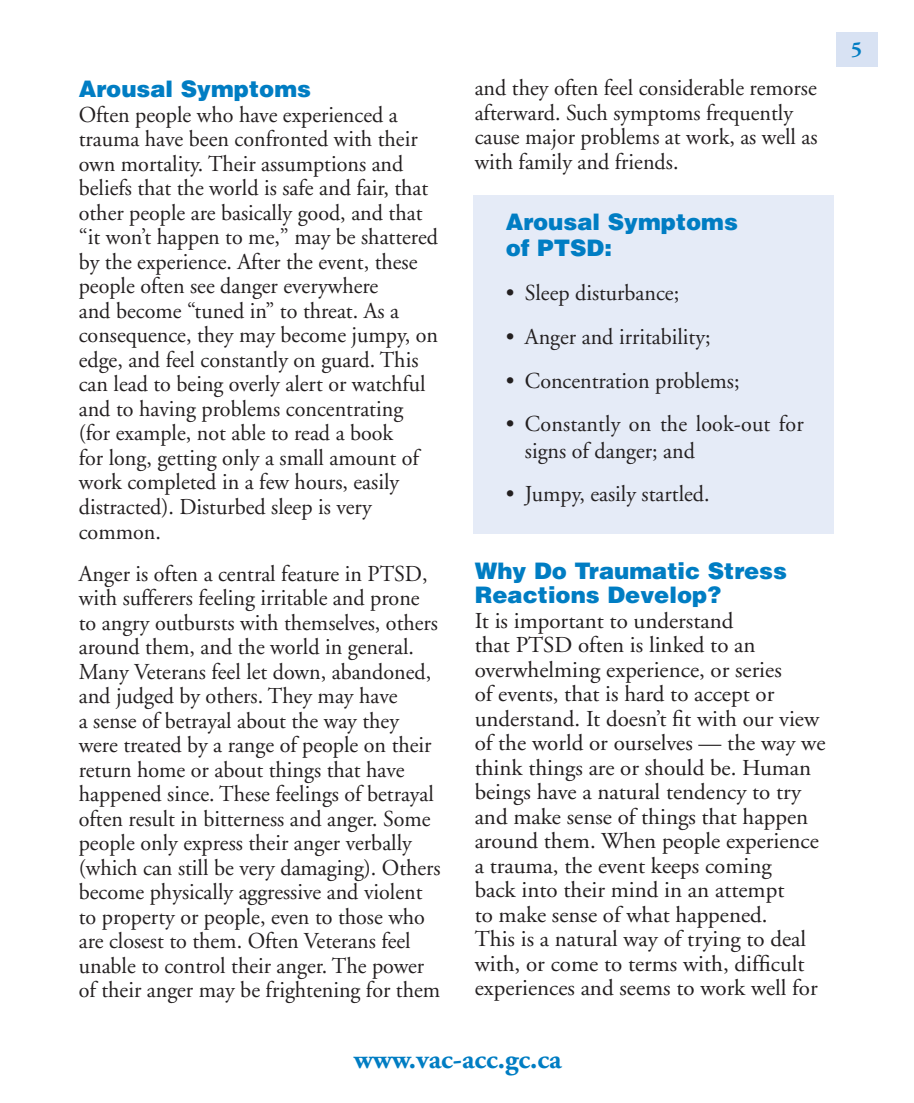
<style>
.page{position:relative;width:914px;height:1103px;background:#fff}
.page>*{position:absolute;margin:0;border:0;box-sizing:border-box;transform-origin:0 0}
.t1{font:700 28px "Adobe Garamond";color:#007dc3}
.t2{font:22.75px/24.5px "Adobe Garamond";color:#231f20}
.t3{font:900 22.75px/24.5px "Helvetica";color:#007dc3}
</style>
<div class="page">
<div style="left:836px;top:32px;width:41px;height:34px;background:#d8e2f3"></div>
<div style="left:472px;top:195px;width:361px;height:339px;background:#e5ebf7"></div>
<p class="t3" style="left:79px;top:76px;width:234px">Arousal Symptoms</p>
<p class="t2" style="left:79px;top:103px;width:361px">Often people who have experienced a trauma have been confronted with their own mortality. Their assumptions and beliefs that the world is safe and fair, that other people are basically good, and that “it won’t happen to me,” may be shattered by the experience. After the event, these people often see danger everywhere<br>and become “tuned in” to threat. As a consequence, they may become jumpy, on edge, and feel constantly on guard. This can lead to being overly alert or watchful and to having problems concentrating (for example, not able to read a book<br>for long, getting only a small amount of work completed in a few hours, easily distracted). Disturbed sleep is very common.</p>
<p class="t2" style="left:79px;top:561px;width:363px">Anger is often a central feature in PTSD, with sufferers feeling irritable and prone to angry outbursts with themselves, others around them, and the world in general.<br>Many Veterans feel let down, abandoned, and judged by others. They may have<br>a sense of betrayal about the way they were treated by a range of people on their return home or about things that have happened since. These feelings of betrayal often result in bitterness and anger. Some people only express their anger verbally (which can still be very damaging). Others become physically aggressive and violent to property or people, even to those who are closest to them. Often Veterans feel unable to control their anger. The power of their anger may be frightening for them</p>
<p class="t2" style="left:474px;top:77px;width:344px">and they often feel considerable remorse afterward. Such symptoms frequently cause major problems at work, as well as with family and friends.</p>
<p class="t3" style="left:505px;top:208px;width:234px;line-height:26.2px">Arousal Symptoms of PTSD:</p>
<p class="t2" style="left:505px;top:281px;width:175px">• Sleep disturbance;</p>
<p class="t2" style="left:505px;top:325px;width:206px">• Anger and irritability;</p>
<p class="t2" style="left:505px;top:369px;width:235px">• Concentration problems;</p>
<p class="t2" style="left:525px;top:411px;width:280px;line-height:26.2px;text-indent:-19px">• Constantly on the look-out for signs of danger; and</p>
<p class="t2" style="left:505px;top:482px;width:205px">• Jumpy, easily startled.</p>
<p class="t3" style="left:474px;top:557px;width:314px">Why Do Traumatic Stress<br>Reactions Develop?</p>
<p class="t2" style="left:474px;top:609px;width:352px">It is important to understand<br>that PTSD often is linked to an overwhelming experience, or series<br>of events, that is hard to accept or understand. It doesn’t fit with our view of the world or ourselves — the way we think things are or should be. Human beings have a natural tendency to try and make sense of things that happen around them. When people experience a trauma, the event keeps coming<br>back into their mind in an attempt<br>to make sense of what happened.<br>This is a natural way of trying to deal with, or come to terms with, difficult experiences and seems to work well for</p>
<p class="t1" style="left:354px;top:1044px;width:209px">www.vac-acc.gc.ca</p>
</div>
